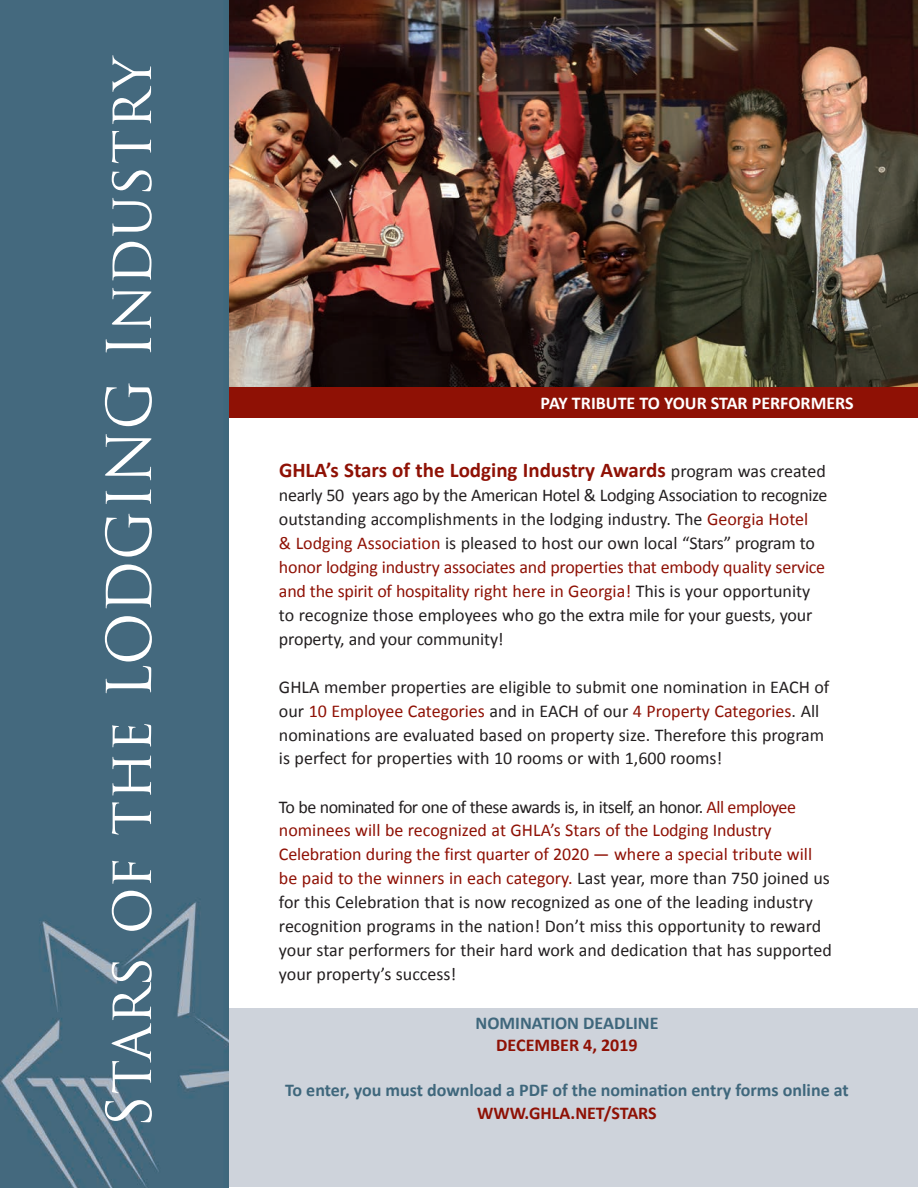
<style>
.page{position:relative;width:918px;height:1188px;background:#fff}
.page>*{position:absolute;margin:0;border:0;box-sizing:border-box;transform-origin:0 0}
.t1{font:60px "Trajan Pro";letter-spacing:.01em;color:#fff;scale:.96 1}
.t2{font:700 21px "Calibri";color:#8f1105}
.t3{font:18px/24px "Calibri";color:#231f20}
.t4{font:700 18px "Calibri";color:#3f677c}
.t5{font:700 18px "Calibri";color:#8f1105}
.t6{font:700 18px "Calibri";color:#fff}
.s1{font-weight:400;font-size:18px;color:#231f20}
.s2{color:#8f1105}
</style>
<div class="page">
<img style="left:228px;top:0;width:690px;height:387px">
<div style="left:227px;top:387px;width:691px;height:31px;background:#8f1105"></div>
<div style="left:226px;top:1009px;width:692px;height:178px;background:#ced3db"></div>
<div style="left:0;top:0;width:228px;height:1188px;background:#44697e"></div>
<h1 class="t1" style="left:91px;top:1128px;width:1120px;rotate:-90deg">Stars of the LODGING Industry</h1>
<p class="t6" style="left:541px;top:392px;width:315px">PAY TRIBUTE TO YOUR STAR PERFORMERS</p>
<p class="t2" style="left:279px;top:456px;width:548px">GHLA’s Stars of the Lodging Industry Awards <span class="s1">program was created</span></p>
<p class="t3" style="left:279px;top:483px;width:550px">nearly 50 years ago by the American Hotel &amp; Lodging Association to recognize outstanding accomplishments in the lodging industry. The <span class="s2">Georgia Hotel<br>&amp; Lodging Association</span> is pleased to host our own local “Stars” program to <span class="s2">honor lodging industry associates and properties that embody quality service and the spirit of hospitality right here in Georgia!</span> This is your opportunity to recognize those employees who go the extra mile for your guests, your property, and your community!</p>
<p class="t3" style="left:279px;top:675px;width:552px">GHLA member properties are eligible to submit one nomination in EACH of our <span class="s2">10 Employee Categories</span> and in EACH of our <span class="s2">4 Property Categories</span>. All nominations are evaluated based on property size. Therefore this program is perfect for properties with 10 rooms or with 1,600 rooms!</p>
<p class="t3" style="left:279px;top:795px;width:554px">To be nominated for one of these awards is, in itself, an honor. <span class="s2">All employee nominees will be recognized at GHLA’s Stars of the Lodging Industry Celebration during the first quarter of 2020 — where a special tribute will be paid to the winners in each category.</span> Last year, more than 750 joined us for this Celebration that is now recognized as one of the leading industry recognition programs in the nation! Don’t miss this opportunity to reward your star performers for their hard work and dedication that has supported your property’s success!</p>
<p class="t4" style="left:476px;top:1011px;width:184px">NOMINATION DEADLINE</p>
<p class="t5" style="left:496px;top:1034px;width:143px">DECEMBER 4, 2019</p>
<p class="t4" style="left:285px;top:1079px;width:565px">To enter, you must download a PDF of the nomination entry forms online at</p>
<p class="t5" style="left:477px;top:1101px;width:181px">WWW.GHLA.NET/STARS</p>
</div>
